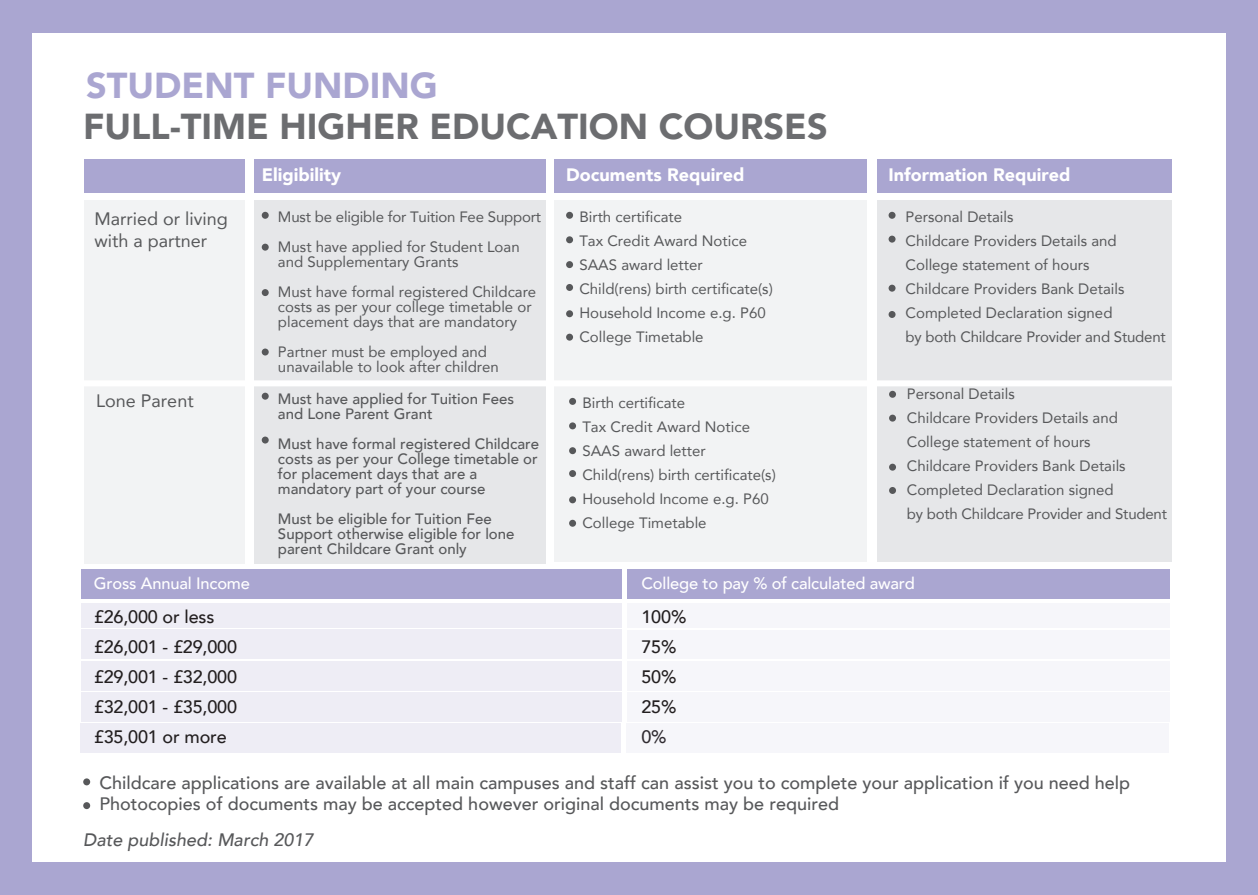
<style>
.page{position:relative;width:1258px;height:895px;background:#fff}
.page>*{position:absolute;margin:0;border:0;box-sizing:border-box;transform-origin:0 0}
.t1{font:900 36px "Avenir";color:#6c6d70}
.t2{font:900 36px "Avenir";color:#aaa6d1}
.t3{font:500 18px/21px "Avenir";color:#57585a}
.t4{font:500 18px/30px "Avenir";letter-spacing:-.01em;color:#231f20}
.t5{font:900 18px "Avenir";color:#fff}
.t6{font:18px/21.6px "Avenir";color:#57585a}
.t7{font:italic 500 18px "Avenir";color:#57585a}
.t8{font:500 16.5px "Avenir";letter-spacing:-.01em;color:#fff}
.t9{font:15px/24px "Avenir";color:#57585a}
.t10{font:500 15px/15px "Avenir";color:#57585a}
</style>
<div class="page">
<div style="left:0;top:1px;width:1257px;height:893px;background:#aaa6d1"></div>
<div style="left:32px;top:34px;width:1193px;height:828px;background:#fff"></div>
<div style="left:84px;top:159px;width:161px;height:33px;background:#aaa6d1"></div>
<div style="left:84px;top:201px;width:161px;height:363px;background:#f2f3f4"></div>
<div style="left:82px;top:569px;width:539px;height:29px;background:#aaa6d1"></div>
<div style="left:82px;top:602px;width:539px;height:25px;background:#eeedf5"></div>
<div style="left:627px;top:569px;width:542px;height:29px;background:#aaa6d1"></div>
<div style="left:627px;top:602px;width:542px;height:25px;background:#f6f6fa"></div>
<div style="left:82px;top:629px;width:539px;height:30px;background:#eeedf5"></div>
<div style="left:627px;top:630px;width:542px;height:29px;background:#f6f6fa"></div>
<div style="left:82px;top:661px;width:539px;height:29px;background:#eeedf5"></div>
<div style="left:627px;top:661px;width:542px;height:29px;background:#f6f6fa"></div>
<div style="left:82px;top:692px;width:539px;height:29px;background:#eeedf5"></div>
<div style="left:627px;top:692px;width:542px;height:29px;background:#f6f6fa"></div>
<div style="left:254px;top:159px;width:291px;height:33px;background:#aaa6d1"></div>
<div style="left:254px;top:201px;width:291px;height:363px;background:#e6e7e9"></div>
<div style="left:262px;top:212px;width:7px;height:7px;background:#57585a;border-radius:50%"></div>
<div style="left:554px;top:159px;width:312px;height:33px;background:#aaa6d1"></div>
<div style="left:554px;top:201px;width:312px;height:361px;background:#f2f3f4"></div>
<div style="left:566px;top:212px;width:7px;height:7px;background:#57585a;border-radius:50%"></div>
<div style="left:566px;top:236px;width:7px;height:7px;background:#57585a;border-radius:50%"></div>
<div style="left:566px;top:261px;width:7px;height:7px;background:#57585a;border-radius:50%"></div>
<div style="left:566px;top:284px;width:7px;height:7px;background:#57585a;border-radius:50%"></div>
<div style="left:566px;top:310px;width:7px;height:7px;background:#57585a;border-radius:50%"></div>
<div style="left:262px;top:244px;width:7px;height:7px;background:#57585a;border-radius:50%"></div>
<div style="left:262px;top:289px;width:7px;height:7px;background:#57585a;border-radius:50%"></div>
<div style="left:876px;top:159px;width:295px;height:33px;background:#aaa6d1"></div>
<div style="left:876px;top:201px;width:295px;height:361px;background:#e6e7e9"></div>
<div style="left:888px;top:212px;width:7px;height:7px;background:#57585a;border-radius:50%"></div>
<div style="left:83px;top:778px;width:7px;height:7px;background:#57585a;border-radius:50%"></div>
<div style="left:83px;top:802px;width:7px;height:7px;background:#57585a;border-radius:50%"></div>
<div style="left:888px;top:236px;width:7px;height:6px;background:#57585a;border-radius:50%"></div>
<div style="left:888px;top:285px;width:7px;height:7px;background:#57585a;border-radius:50%"></div>
<div style="left:888px;top:311px;width:7px;height:7px;background:#57585a;border-radius:50%"></div>
<div style="left:66px;top:380px;width:1152px;height:6px;background:#fff"></div>
<div style="left:262px;top:392px;width:7px;height:7px;background:#57585a;border-radius:50%"></div>
<div style="left:262px;top:436px;width:7px;height:7px;background:#57585a;border-radius:50%"></div>
<svg style="left:888px;top:391px;width:7px;height:7px"></svg>
<svg style="left:888px;top:414px;width:7px;height:7px"></svg>
<svg style="left:888px;top:463px;width:7px;height:7px"></svg>
<svg style="left:888px;top:487px;width:7px;height:7px"></svg>
<div style="left:81px;top:724px;width:540px;height:29px;background:#eeedf5"></div>
<div style="left:626px;top:724px;width:542px;height:29px;background:#f6f6fa"></div>
<div style="left:262px;top:348px;width:7px;height:7px;background:#57585a;border-radius:50%"></div>
<div style="left:566px;top:334px;width:7px;height:6px;background:#57585a;border-radius:50%"></div>
<div style="left:569px;top:398px;width:7px;height:7px;background:#57585a;border-radius:50%"></div>
<div style="left:569px;top:422px;width:7px;height:7px;background:#57585a;border-radius:50%"></div>
<div style="left:569px;top:447px;width:7px;height:7px;background:#57585a;border-radius:50%"></div>
<div style="left:569px;top:470px;width:7px;height:7px;background:#57585a;border-radius:50%"></div>
<div style="left:569px;top:496px;width:7px;height:7px;background:#57585a;border-radius:50%"></div>
<div style="left:569px;top:520px;width:7px;height:6px;background:#57585a;border-radius:50%"></div>
<h1 class="t2" style="left:86px;top:54px;width:353px">STUDENT FUNDING</h1>
<h1 class="t1" style="left:83px;top:96px;width:745px">FULL-TIME HIGHER EDUCATION COURSES</h1>
<p class="t6" style="left:94px;top:207px;width:135px">Married or living with a partner</p>
<p class="t5" style="left:262px;top:159px;width:81px">Eligibility</p>
<p class="t9" style="left:278px;top:201px;width:265px;line-height:30px">Must be eligible for Tuition Fee Support<br>Must have applied for Student Loan</p>
<p class="t9" style="left:278px;top:246px;width:260px;line-height:30px">and Supplementary Grants<br>Must have formal registered Childcare</p>
<p class="t9" style="left:278px;top:299px;width:255px;line-height:15px">costs as per your college timetable or placement days that are mandatory</p>
<p class="t9" style="left:278px;top:344px;width:222px;line-height:15px">Partner must be employed and unavailable to look after children</p>
<p class="t6" style="left:96px;top:389px;width:99px">Lone Parent</p>
<p class="t10" style="left:278px;top:390px;width:238px">Must have applied for Tuition Fees and Lone Parent Grant</p>
<p class="t10" style="left:278px;top:435px;width:262px">Must have formal registered Childcare costs as per your College timetable or for placement days that are a mandatory part of your course</p>
<p class="t10" style="left:278px;top:510px;width:238px">Must be eligible for Tuition Fee<br>Support otherwise eligible for lone parent Childcare Grant only</p>
<p class="t5" style="left:566px;top:159px;width:180px">Documents Required</p>
<p class="t9" style="left:579px;top:204px;width:195px">Birth certificate<br>Tax Credit Award Notice<br>SAAS award letter<br>Child(rens) birth certificate(s)<br>Household Income e.g. P60<br>College Timetable</p>
<p class="t9" style="left:582px;top:390px;width:195px">Birth certificate<br>Tax Credit Award Notice<br>SAAS award letter<br>Child(rens) birth certificate(s)<br>Household Income e.g. P60<br>College Timetable</p>
<p class="t5" style="left:888px;top:159px;width:183px">Information Required</p>
<p class="t9" style="left:905px;top:204px;width:261px">Personal Details<br>Childcare Providers Details and<br>College statement of hours<br>Childcare Providers Bank Details<br>Completed Declaration signed<br>by both Childcare Provider and Student</p>
<p class="t9" style="left:906px;top:381px;width:261px">Personal Details<br>Childcare Providers Details and<br>College statement of hours<br>Childcare Providers Bank Details<br>Completed Declaration signed<br>by both Childcare Provider and Student</p>
<p class="t8" style="left:94px;top:569px;width:158px">Gross Annual Income</p>
<p class="t8" style="left:641px;top:569px;width:275px">College to pay % of calculated award</p>
<p class="t4" style="left:641px;top:600px;width:46px">100%<br>75%<br>50%<br>25%<br>0%</p>
<p class="t4" style="left:94px;top:600px;width:145px">£26,000 or less £26,001 - £29,000 £29,001 - £32,000 £32,001 - £35,000 £35,001 or more</p>
<p class="t3" style="left:99px;top:770px;width:1031px">Childcare applications are available at all main campuses and staff can assist you to complete your application if you need help<br>Photocopies of documents may be accepted however original documents may be required</p>
<p class="t7" style="left:83px;top:828px;width:232px">Date published: March 2017</p>
</div>
